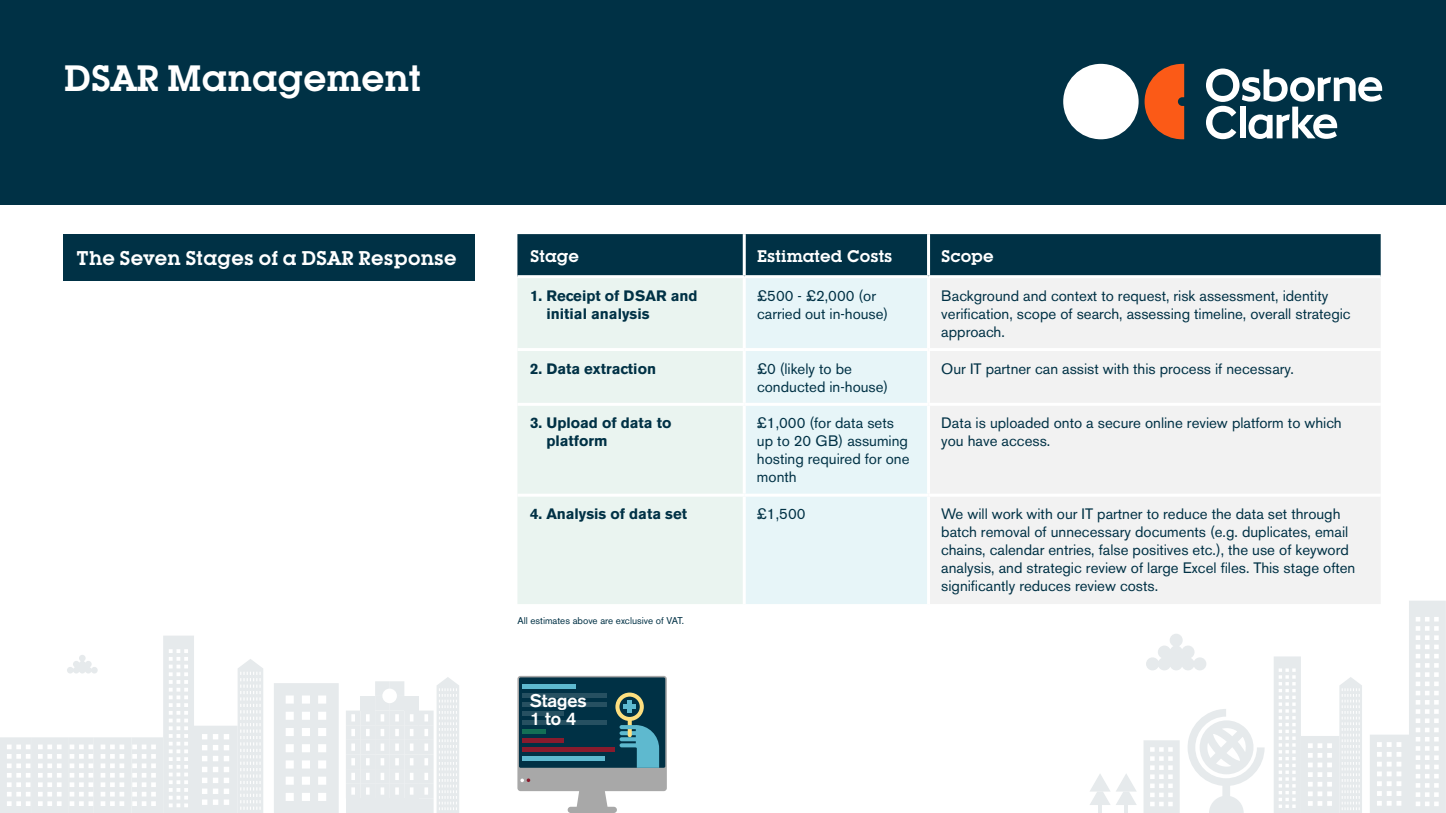
<style>
.page{position:relative;width:1446px;height:813px;background:#fff}
.page>*{position:absolute;margin:0;border:0;box-sizing:border-box;transform-origin:0 0}
.t1{font:600 36px "Lubalin Graph IT Cby BT";color:#fff}
.t2{font:600 19.5px "Lubalin Graph IT Cby BT";letter-spacing:.01em;color:#fff}
.t3{font:700 18px/18px "Akzidenz Grotesk";color:#fff}
.t4{font:600 16.5px "Lubalin Graph IT Cby BT";color:#fff}
.t5{font:15px/18px "Akzidenz Grotesk BE";color:#003145}
.t6{font:700 15px/18px "Akzidenz Grotesk BE";color:#003145}
.t7{font:9.75px "Akzidenz Grotesk BE";color:#003145}
</style>
<div class="page">
<svg style="left:0;top:636px;width:263px;height:176px"></svg>
<svg style="left:274px;top:683px;width:65px;height:129px"></svg>
<svg style="left:346px;top:677px;width:113px;height:135px"></svg>
<svg style="left:1274px;top:656px;width:88px;height:156px"></svg>
<svg style="left:1146px;top:634px;width:60px;height:36px"></svg>
<svg style="left:1370px;top:601px;width:76px;height:211px"></svg>
<svg style="left:1090px;top:774px;width:47px;height:38px"></svg>
<svg style="left:1143px;top:740px;width:36px;height:72px"></svg>
<svg style="left:1187px;top:709px;width:77px;height:103px"></svg>
<div style="left:517px;top:234px;width:863px;height:41px;background:#003145"></div>
<div style="left:517px;top:278px;width:226px;height:325px;background:#eaf4f0"></div>
<div style="left:746px;top:278px;width:181px;height:325px;background:#e7f5f8"></div>
<div style="left:930px;top:278px;width:450px;height:325px;background:#f2f2f2"></div>
<hr style="left:517px;top:348px;width:227px;height:3px;background:#fff">
<hr style="left:744px;top:348px;width:184px;height:3px;background:#fff">
<hr style="left:928px;top:348px;width:452px;height:3px;background:#fff">
<hr style="left:517px;top:402px;width:227px;height:3px;background:#fff">
<hr style="left:744px;top:402px;width:184px;height:3px;background:#fff">
<hr style="left:928px;top:402px;width:452px;height:3px;background:#fff">
<hr style="left:743px;top:234px;width:3px;height:41px;background:#fff">
<hr style="left:927px;top:234px;width:3px;height:41px;background:#fff">
<hr style="left:517px;top:493px;width:227px;height:3px;background:#fff">
<hr style="left:744px;top:493px;width:184px;height:3px;background:#fff">
<hr style="left:928px;top:493px;width:452px;height:3px;background:#fff">
<div style="left:0;top:0;width:1446px;height:204px;background:#003145"></div>
<div style="left:1063px;top:64px;width:75px;height:75px;background:#fff;border-radius:50%"></div>
<svg style="left:1144px;top:64px;width:40px;height:75px"></svg>
<svg style="left:1206px;top:68px;width:176px;height:71px"></svg>
<div style="left:568px;top:806px;width:49px;height:6px;background:#a8a8a8;border-radius:3px"></div>
<svg style="left:517px;top:675px;width:150px;height:136px"></svg>
<svg style="left:628px;top:716px;width:4px;height:21px"></svg>
<hr style="left:628px;top:700px;width:4px;height:12px;background:#5eb9cf">
<hr style="left:624px;top:704px;width:12px;height:4px;background:#5eb9cf">
<svg style="left:619px;top:743px;width:19px;height:4px"></svg>
<svg style="left:619px;top:736px;width:19px;height:5px"></svg>
<svg style="left:619px;top:724px;width:19px;height:4px"></svg>
<hr style="left:522px;top:684px;width:53px;height:4px;background:#5eb9cf">
<hr style="left:522px;top:693px;width:85px;height:4px;background:#265061">
<hr style="left:522px;top:702px;width:85px;height:4px;background:#265061">
<hr style="left:522px;top:711px;width:41px;height:4px;background:#265061">
<hr style="left:522px;top:720px;width:85px;height:4px;background:#265061">
<hr style="left:522px;top:729px;width:24px;height:4px;background:#136f55">
<hr style="left:522px;top:738px;width:41px;height:4px;background:#891b2d">
<hr style="left:522px;top:747px;width:93px;height:4px;background:#891b2d">
<hr style="left:522px;top:756px;width:83px;height:4px;background:#5eb9cf">
<div style="left:64px;top:234px;width:411px;height:47px;background:#003145"></div>
<h1 class="t1" style="left:64px;top:57px;width:359px">DSAR Management</h1>
<h2 class="t2" style="left:77px;top:246px;width:382px">The Seven Stages of a DSAR Response</h2>
<p class="t4" style="left:530px;top:246px;width:50px">Stage</p>
<p class="t4" style="left:757px;top:246px;width:137px">Estimated Costs</p>
<p class="t4" style="left:941px;top:246px;width:54px">Scope</p>
<p class="t6" style="left:546px;top:286px;width:153px;text-indent:-16px">1. Receipt of DSAR and initial analysis</p>
<p class="t5" style="left:757px;top:286px;width:133px">£500 - £2,000 (or carried out in-house)</p>
<p class="t5" style="left:941px;top:286px;width:411px">Background and context to request, risk assessment, identity verification, scope of search, assessing timeline, overall strategic approach.</p>
<p class="t6" style="left:530px;top:359px;width:127px">2. Data extraction</p>
<p class="t5" style="left:757px;top:359px;width:133px">£0 (likely to be conducted in-house)</p>
<p class="t5" style="left:941px;top:359px;width:354px">Our IT partner can assist with this process if necessary.</p>
<p class="t6" style="left:546px;top:414px;width:126px;text-indent:-16px">3. Upload of data to platform</p>
<p class="t5" style="left:757px;top:414px;width:154px">£1,000 (for data sets up to 20 GB) assuming hosting required for one month</p>
<p class="t5" style="left:941px;top:414px;width:402px">Data is uploaded onto a secure online review platform to which you have access.</p>
<p class="t6" style="left:530px;top:505px;width:158px">4. Analysis of data set</p>
<p class="t5" style="left:757px;top:504px;width:50px">£1,500</p>
<p class="t5" style="left:941px;top:504px;width:416px">We will work with our IT partner to reduce the data set through batch removal of unnecessary documents (e.g. duplicates, email chains, calendar entries, false positives etc.), the use of keyword analysis, and strategic review of large Excel files. This stage often significantly reduces review costs.</p>
<p class="t7" style="left:517px;top:614px;width:168px">All estimates above are exclusive of VAT.</p>
<p class="t3" style="left:530px;top:690px;width:58px">Stages<br>1 to 4</p>
</div>
